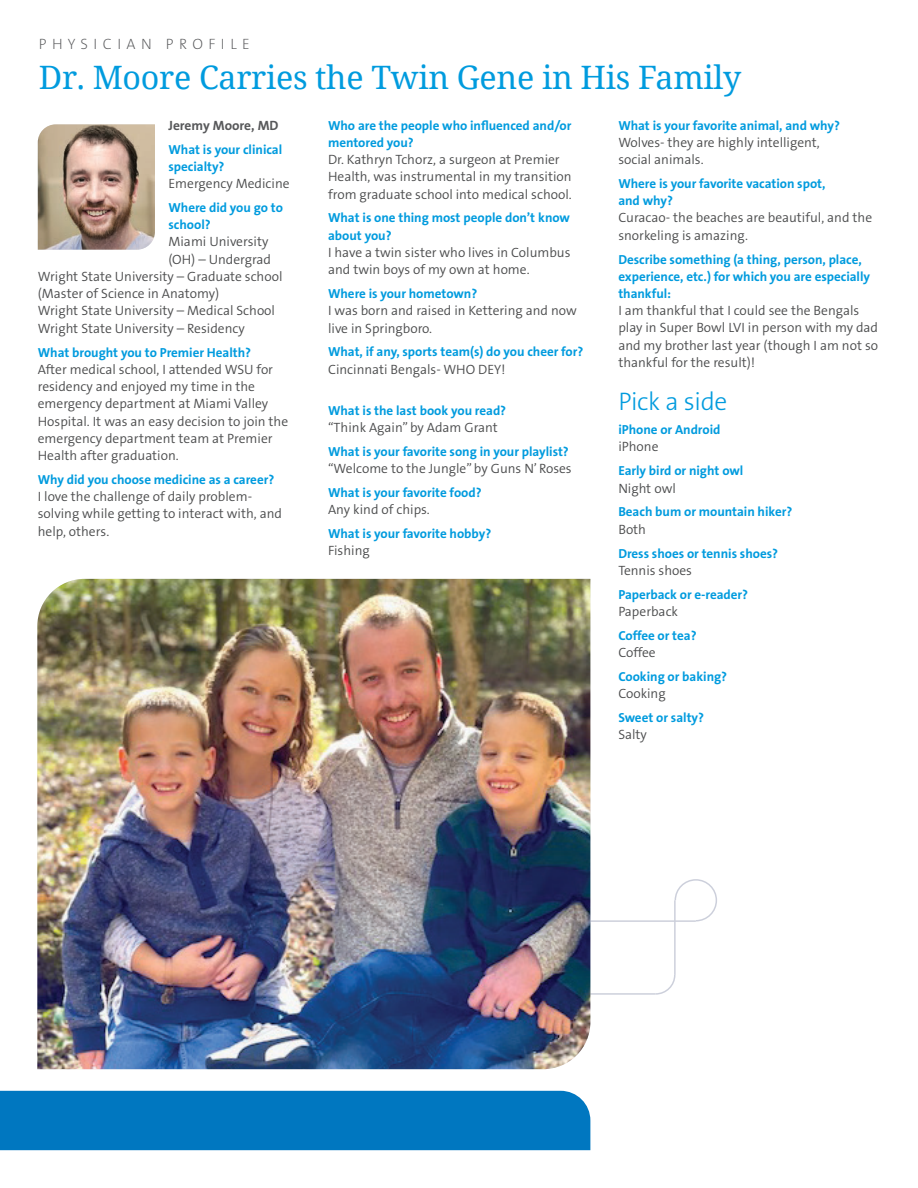
<style>
.page{position:relative;width:918px;height:1188px;background:#fff}
.page>*{position:absolute;margin:0;border:0;box-sizing:border-box;transform-origin:0 0}
.t1{font:32.25px "Noto Serif";letter-spacing:-.01em;color:#009bde}
.t2{font:300 25.5px "The Sans B3";letter-spacing:-.01em;color:#009bde}
.t3{font:200 15px "The Sans B2";letter-spacing:.36em;color:#57585a}
.t4{font:300 13.5px/17.2px "The Sans B4";color:#4b4c4d}
.Body_PP{font:700 13.5px "The Sans B7";color:#57585a}
.Body_PP-2{font:700 13.2px/17.2px "The Sans B7";letter-spacing:-.005em;color:#009bde}
</style>
<div class="page">
<svg style="left:674px;top:879px;width:43px;height:43px"></svg>
<hr style="left:674px;top:900px;width:2px;height:75px;background:#b0b5c7">
<hr style="left:503px;top:920px;width:193px;height:2px;background:#b0b5c7">
<hr style="left:504px;top:993px;width:152px;height:2px;background:#b0b5c7">
<svg style="left:654px;top:973px;width:22px;height:22px"></svg>
<div style="left:0;top:1091px;width:590px;height:59px;background:#0077c0"></div>
<img style="left:38px;top:124px;width:117px;height:126px">
<img style="left:37px;top:579px;width:553px;height:490px">
<p class="t3" style="left:39px;top:36px;width:212px">PHYSICIAN PROFILE</p>
<p class="t1" style="left:39px;top:56px;width:704px">Dr. Moore Carries the Twin Gene in His Family</p>
<p class="Body_PP" style="left:168px;top:118px;width:112px">Jeremy Moore, MD</p>
<p class="Body_PP-2" style="left:168px;top:141px;width:115px">What is your clinical specialty?</p>
<p class="t4" style="left:168px;top:175px;width:123px">Emergency Medicine</p>
<p class="Body_PP-2" style="left:168px;top:199px;width:116px">Where did you go to school?</p>
<p class="t4" style="left:168px;top:234px;width:104px">Miami University (OH) – Undergrad</p>
<p class="t4" style="left:38px;top:268px;width:246px">Wright State University – Graduate school (Master of Science in Anatomy)</p>
<p class="t4" style="left:38px;top:303px;width:239px">Wright State University – Medical School</p>
<p class="t4" style="left:38px;top:320px;width:208px">Wright State University – Residency</p>
<p class="Body_PP-2" style="left:38px;top:344px;width:215px">What brought you to Premier Health?</p>
<p class="t4" style="left:38px;top:361px;width:252px">After medical school, I attended WSU for residency and enjoyed my time in the emergency department at Miami Valley Hospital. It was an easy decision to join the emergency department team at Premier Health after graduation.</p>
<p class="Body_PP-2" style="left:38px;top:471px;width:238px">Why did you choose medicine as a career?</p>
<p class="t4" style="left:38px;top:488px;width:246px">I love the challenge of daily problem&shy;solving while getting to interact with, and help, others.</p>
<p class="Body_PP-2" style="left:328px;top:117px;width:245px">Who are the people who influenced and/or mentored you?</p>
<p class="t4" style="left:328px;top:151px;width:245px">Dr. Kathryn Tchorz, a surgeon at Premier<br>Health, was instrumental in my transition from graduate school into medical school.</p>
<p class="Body_PP-2" style="left:328px;top:210px;width:244px">What is one thing most people don’t know about you?</p>
<p class="t4" style="left:328px;top:244px;width:244px">I have a twin sister who lives in Columbus and twin boys of my own at home.</p>
<p class="Body_PP-2" style="left:328px;top:285px;width:151px">Where is your hometown?</p>
<p class="t4" style="left:328px;top:303px;width:250px">I was born and raised in Kettering and now live in Springboro.</p>
<p class="Body_PP-2" style="left:328px;top:344px;width:257px">What, if any, sports team(s) do you cheer for?</p>
<p class="t4" style="left:328px;top:361px;width:179px">Cincinnati Bengals- WHO DEY!</p>
<p class="Body_PP-2" style="left:328px;top:402px;width:180px">What is the last book you read?</p>
<p class="t4" style="left:328px;top:419px;width:171px">“Think Again” by Adam Grant</p>
<p class="Body_PP-2" style="left:328px;top:443px;width:242px">What is your favorite song in your playlist?</p>
<p class="t4" style="left:328px;top:460px;width:245px">“Welcome to the Jungle” by Guns N’ Roses</p>
<p class="Body_PP-2" style="left:328px;top:484px;width:155px">What is your favorite food?</p>
<p class="t4" style="left:328px;top:501px;width:103px">Any kind of chips.</p>
<p class="Body_PP-2" style="left:328px;top:525px;width:165px">What is your favorite hobby?</p>
<p class="t4" style="left:328px;top:543px;width:43px">Fishing</p>
<p class="Body_PP-2" style="left:618px;top:117px;width:223px">What is your favorite animal, and why?</p>
<p class="t4" style="left:618px;top:134px;width:203px">Wolves- they are highly intelligent, social animals.</p>
<p class="Body_PP-2" style="left:618px;top:175px;width:209px">Where is your favorite vacation spot, and why?</p>
<p class="t4" style="left:618px;top:210px;width:255px">Curacao- the beaches are beautiful, and the snorkeling is amazing.</p>
<p class="Body_PP-2" style="left:618px;top:251px;width:253px">Describe something (a thing, person, place, experience, etc.) for which you are especially thankful:</p>
<p class="t4" style="left:618px;top:302px;width:261px">I am thankful that I could see the Bengals play in Super Bowl LVI in person with my dad and my brother last year (though I am not so thankful for the result)!</p>
<p class="t2" style="left:618px;top:388px;width:111px">Pick a side</p>
<p class="Body_PP-2" style="left:618px;top:422px;width:104px">iPhone or Android</p>
<p class="t4" style="left:618px;top:439px;width:42px">iPhone</p>
<p class="Body_PP-2" style="left:618px;top:463px;width:127px">Early bird or night owl</p>
<p class="t4" style="left:618px;top:480px;width:59px">Night owl</p>
<p class="Body_PP-2" style="left:618px;top:504px;width:175px">Beach bum or mountain hiker?</p>
<p class="t4" style="left:618px;top:521px;width:29px">Both</p>
<p class="Body_PP-2" style="left:618px;top:545px;width:161px">Dress shoes or tennis shoes?</p>
<p class="t4" style="left:618px;top:562px;width:75px">Tennis shoes</p>
<p class="Body_PP-2" style="left:618px;top:586px;width:131px">Paperback or e-reader?</p>
<p class="t4" style="left:618px;top:603px;width:61px">Paperback</p>
<p class="Body_PP-2" style="left:618px;top:627px;width:80px">Coffee or tea?</p>
<p class="t4" style="left:618px;top:644px;width:39px">Coffee</p>
<p class="Body_PP-2" style="left:618px;top:668px;width:110px">Cooking or baking?</p>
<p class="t4" style="left:618px;top:685px;width:49px">Cooking</p>
<p class="Body_PP-2" style="left:618px;top:709px;width:87px">Sweet or salty?</p>
<p class="t4" style="left:618px;top:726px;width:30px">Salty</p>
</div>
